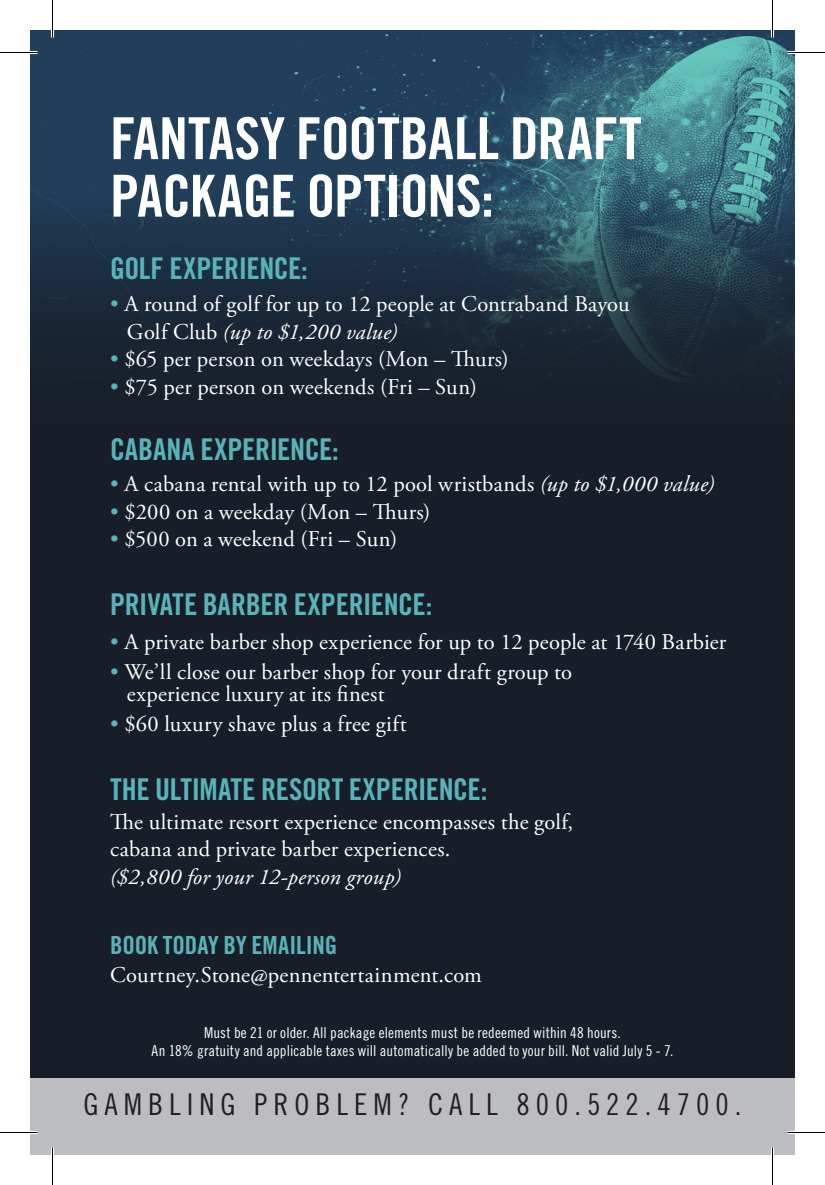
<style>
.page{position:relative;width:825px;height:1185px;background:#fff}
.page>*{position:absolute;margin:0;border:0;box-sizing:border-box;transform-origin:0 0}
.t1{font:58px/57.5px "Trade Gothic LT Std Bd Cn 20";letter-spacing:-.01em;color:#fff}
.t2{font:30px "Trade Gothic LT Std Bd Cn 20";letter-spacing:-.01em;color:#58b4b9}
.t3{font:30px "Trade Gothic LT Std Cn 18";letter-spacing:.2em;color:#231f20}
.t4{font:25px "Trade Gothic LT Std Bd Cn 20";letter-spacing:-.005em;color:#58b4b9}
.t5{font:22.5px/27.5px "Adobe Garamond Pro";letter-spacing:.01em;color:#fff}
.t6{font:15px/17.5px "Trade Gothic LT Std Cn 18";letter-spacing:.015em;color:#fff;text-align:center}
.s1{color:#58b4b9}
.s2{font-style:italic}
</style>
<div class="page">
<div style="left:30px;top:30px;width:765px;height:1125px;background:#181e29"></div>
<img style="left:30px;top:30px;width:765px;height:361px">
<div style="left:30px;top:1079px;width:765px;height:76px;background:#bcbdc0"></div>
<hr style="left:0;top:51px;width:38px;height:3px;background:#fff">
<hr style="left:788px;top:51px;width:37px;height:3px;background:#fff">
<hr style="left:0;top:1131px;width:38px;height:3px;background:#fff">
<hr style="left:788px;top:1131px;width:37px;height:3px;background:#fff">
<hr style="left:51px;top:0;width:3px;height:38px;background:#fff">
<hr style="left:51px;top:1148px;width:3px;height:37px;background:#fff">
<hr style="left:771px;top:0;width:3px;height:38px;background:#fff">
<hr style="left:771px;top:1148px;width:3px;height:37px;background:#fff">
<hr style="left:0;top:52px;width:38px;height:1px;background:#000">
<hr style="left:788px;top:52px;width:37px;height:1px;background:#000">
<hr style="left:0;top:1132px;width:38px;height:1px;background:#000">
<hr style="left:788px;top:1132px;width:37px;height:1px;background:#000">
<hr style="left:52px;top:0;width:1px;height:38px;background:#000">
<hr style="left:52px;top:1148px;width:1px;height:37px;background:#000">
<hr style="left:772px;top:0;width:1px;height:38px;background:#000">
<hr style="left:772px;top:1148px;width:1px;height:37px;background:#000">
<p class="t1" style="left:110px;top:109px;width:533px">FANTASY FOOTBALL DRAFT<br>PACKAGE OPTIONS:</p>
<p class="t2" style="left:110px;top:250px;width:199px">GOLF EXPERIENCE:</p>
<p class="t5" style="left:127px;top:291px;width:504px;text-indent:-17px"><span class="s1">•</span> A round of golf for up to 12 people at Contraband Bayou<br>Golf Club <span class="s2">(up to $1,200 value)</span></p>
<p class="t5" style="left:110px;top:346px;width:400px"><span class="s1">•</span> $65 per person on weekdays (Mon – Thurs)</p>
<p class="t5" style="left:110px;top:374px;width:368px"><span class="s1">•</span> $75 per person on weekends (Fri – Sun)</p>
<p class="t2" style="left:110px;top:431px;width:230px">CABANA EXPERIENCE:</p>
<p class="t5" style="left:110px;top:471px;width:606px"><span class="s1">•</span> A cabana rental with up to 12 pool wristbands <span class="s2">(up to $1,000 value)</span></p>
<p class="t5" style="left:110px;top:499px;width:322px"><span class="s1">•</span> $200 on a weekday (Mon – Thurs)</p>
<p class="t5" style="left:110px;top:526px;width:289px"><span class="s1">•</span> $500 on a weekend (Fri – Sun)</p>
<p class="t2" style="left:110px;top:586px;width:324px">PRIVATE BARBER EXPERIENCE:</p>
<p class="t5" style="left:110px;top:629px;width:618px"><span class="s1">•</span> A private barber shop experience for up to 12 people at 1740 Barbier</p>
<p class="t5" style="left:127px;top:661px;width:447px;line-height:22.5px;text-indent:-17px"><span class="s1">•</span> We’ll close our barber shop for your draft group to experience luxury at its finest</p>
<p class="t5" style="left:110px;top:711px;width:298px"><span class="s1">•</span> $60 luxury shave plus a free gift</p>
<p class="t2" style="left:110px;top:771px;width:379px">THE ULTIMATE RESORT EXPERIENCE:</p>
<p class="t5" style="left:110px;top:809px;width:465px">The ultimate resort experience encompasses the golf, cabana and private barber experiences.<br><span class="s2">($2,800 for your 12-person group)</span></p>
<p class="t4" style="left:110px;top:930px;width:229px">BOOK TODAY BY EMAILING</p>
<p class="t5" style="left:110px;top:961px;width:373px">Courtney.Stone@pennentertainment.com</p>
<p class="t6" style="left:152px;top:1024px;width:523px">Must be 21 or older. All package elements must be redeemed within 48 hours.<br>An 18% gratuity and applicable taxes will automatically be added to your bill. Not valid July 5 - 7.</p>
<p class="t3" style="left:83px;top:1086px;width:660px">GAMBLING PROBLEM? CALL 800.522.4700.</p>
</div>
